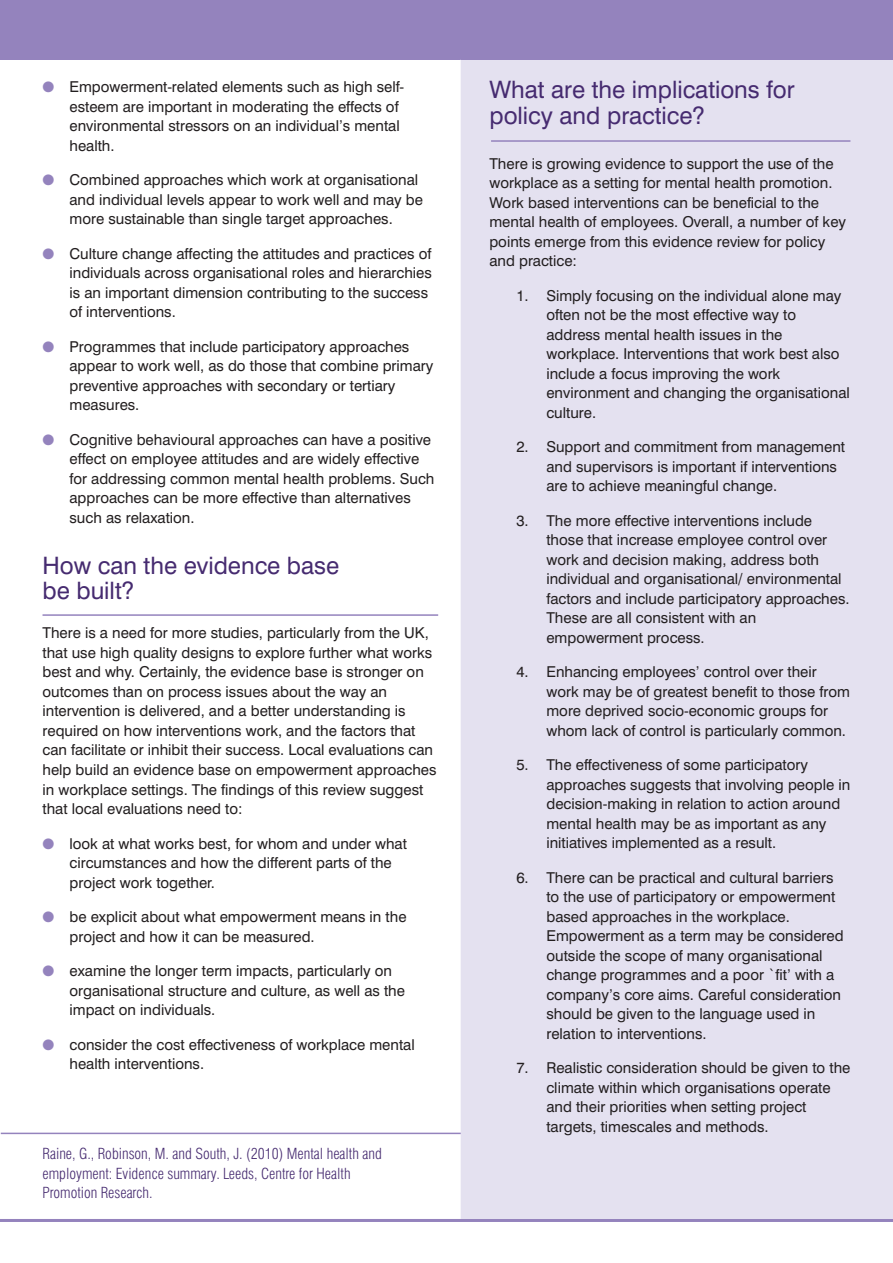
<style>
.page{position:relative;width:893px;height:1263px;background:#fff}
.page>*{position:absolute;margin:0;border:0;box-sizing:border-box;transform-origin:0 0}
.t1{font:24px/25.5px "Swiss 721 BT";color:#462b70}
.t2{font:15px/19.5px "Swiss 721 BT";color:#231f20}
.t3{font:300 condensed 15px/19.5px "Swiss 721 BT";color:#462b70}
</style>
<div class="page">
<div style="left:0;top:0;width:893px;height:60px;background:#9483bd"></div>
<hr style="left:0;top:1219px;width:893px;height:3px;background:#9483bd">
<div style="left:461px;top:60px;width:432px;height:1159px;background:#e4e1f0"></div>
<hr style="left:43px;top:614px;width:395px;height:2px;background:#9483bd">
<hr style="left:491px;top:140px;width:359px;height:2px;background:#9483bd">
<hr style="left:1px;top:1133px;width:460px;height:1px;background:#9483bd">
<p class="t2" style="left:70px;top:77px;width:336px">Empowerment-related elements such as high self&shy;esteem are important in moderating the effects of environmental stressors on an individual’s mental health.</p>
<p class="t2" style="left:70px;top:170px;width:355px">Combined approaches which work at organisational and individual levels appear to work well and may be more sustainable than single target approaches.</p>
<p class="t2" style="left:70px;top:244px;width:364px">Culture change affecting the attitudes and practices of individuals across organisational roles and hierarchies is an important dimension contributing to the success of interventions.</p>
<p class="t2" style="left:70px;top:337px;width:365px">Programmes that include participatory approaches appear to work well, as do those that combine primary preventive approaches with secondary or tertiary measures.</p>
<p class="t2" style="left:70px;top:430px;width:366px">Cognitive behavioural approaches can have a positive effect on employee attitudes and are widely effective for addressing common mental health problems. Such approaches can be more effective than alternatives such as relaxation.</p>
<h1 class="t1" style="left:43px;top:552px;width:298px">How can the evidence base be built?</h1>
<p class="t2" style="left:43px;top:623px;width:396px">There is a need for more studies, particularly from the UK, that use high quality designs to explore further what works best and why. Certainly, the evidence base is stronger on outcomes than on process issues about the way an intervention is delivered, and a better understanding is required on how interventions work, and the factors that can facilitate or inhibit their success. Local evaluations can help build an evidence base on empowerment approaches in workplace settings. The findings of this review suggest that local evaluations need to:</p>
<p class="t2" style="left:70px;top:833px;width:339px">look at what works best, for whom and under what circumstances and how the different parts of the project work together.</p>
<p class="t2" style="left:70px;top:907px;width:339px">be explicit about what empowerment means in the project and how it can be measured.</p>
<p class="t2" style="left:70px;top:961px;width:337px">examine the longer term impacts, particularly on organisational structure and culture, as well as the impact on individuals.</p>
<p class="t2" style="left:70px;top:1034px;width:347px">consider the cost effectiveness of workplace mental health interventions.</p>
<p class="t3" style="left:43px;top:1144px;width:341px">Raine, G., Robinson, M. and South, J. (2010) Mental health and employment: Evidence summary. Leeds, Centre for Health<br>Promotion Research.</p>
<h1 class="t1" style="left:489px;top:77px;width:307px">What are the implications for policy and practice?</h1>
<p class="t2" style="left:489px;top:154px;width:358px">There is growing evidence to support the use of the workplace as a setting for mental health promotion.<br>Work based interventions can be beneficial to the mental health of employees. Overall, a number of key points emerge from this evidence review for policy and practice:</p>
<p class="t2" style="left:546px;top:286px;width:305px;text-indent:-30px">1. Simply focusing on the individual alone may often not be the most effective way to address mental health issues in the workplace. Interventions that work best also include a focus improving the work environment and changing the organisational culture.</p>
<p class="t2" style="left:546px;top:437px;width:300px;text-indent:-30px">2. Support and commitment from management and supervisors is important if interventions are to achieve meaningful change.</p>
<p class="t2" style="left:546px;top:511px;width:305px;text-indent:-30px">3. The more effective interventions include those that increase employee control over work and decision making, address both individual and organisational/ environmental factors and include participatory approaches.<br>These are all consistent with an empowerment process.</p>
<p class="t2" style="left:546px;top:662px;width:305px;text-indent:-30px">4. Enhancing employees’ control over their work may be of greatest benefit to those from more deprived socio-economic groups for whom lack of control is particularly common.</p>
<p class="t2" style="left:546px;top:755px;width:305px;text-indent:-30px">5. The effectiveness of some participatory approaches suggests that involving people in decision-making in relation to action around mental health may be as important as any initiatives implemented as a result.</p>
<p class="t2" style="left:546px;top:868px;width:299px;text-indent:-30px">6. There can be practical and cultural barriers to the use of participatory or empowerment based approaches in the workplace.<br>Empowerment as a term may be considered outside the scope of many organisational change programmes and a poor `fit’ with a company’s core aims. Careful consideration should be given to the language used in relation to interventions.</p>
<p class="t2" style="left:546px;top:1058px;width:305px;text-indent:-30px">7. Realistic consideration should be given to the climate within which organisations operate and their priorities when setting project targets, timescales and methods.</p>
</div>
